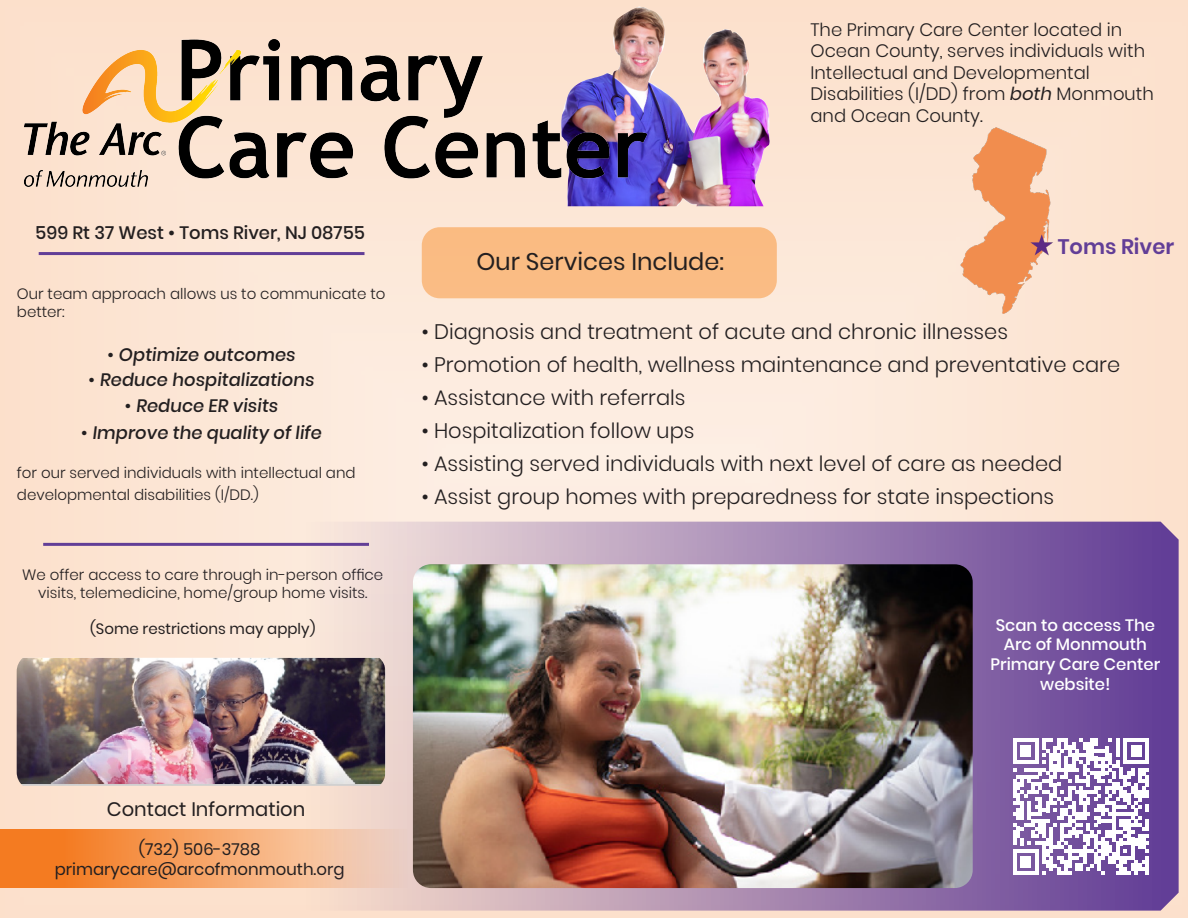
<style>
.page{position:relative;width:1188px;height:918px;background:#fce7d8}
.page>*{position:absolute;margin:0;border:0;box-sizing:border-box;transform-origin:0 0}
.t1{font:24px "Poppins";color:#231f20}
.t2{font:300 21px "Poppins";color:#231f20}
.t3{font:600 21px "Poppins";color:#623e97}
.t4{font:19.5px "Poppins";color:#231f20}
.t5{font:300 18px/21.6px "Poppins";color:#231f20}
.t6{font:500 18px "Poppins";color:#231f20}
.t7{font:500 16.5px/19.8px "Poppins";color:#fff;text-align:center}
.t8{font:16.5px "Poppins";color:#231f20}
.t9{font:300 15px/18px "Poppins";color:#231f20}
.t10{font:15px "Poppins";color:#231f20}
.s1{font-weight:400;font-style:italic}
.s2{font-weight:400}
</style>
<div class="page">
<div style="left:422px;top:227px;width:355px;height:71px;background:#fabc83;border-radius:18px"></div>
<hr style="left:39px;top:252px;width:325px;height:3px;background:#623e97">
<svg style="left:7px;top:522px;width:1172px;height:389px"></svg>
<img style="left:413px;top:564px;width:560px;height:324px">
<hr style="left:43px;top:543px;width:326px;height:3px;background:#623e97">
<img style="left:17px;top:658px;width:368px;height:128px">
<svg style="left:1013px;top:738px;width:136px;height:137px;background:#c1b2d4"></svg>
<hr style="left:1145px;top:856px;width:4px;height:19px;background:#fff">
<img style="left:560px;top:6px;width:213px;height:200px">
<img style="left:17px;top:29px;width:636px;height:168px">
<img style="left:825px;top:0;width:363px;height:457px">
<p class="t5" style="left:810px;top:19px;width:336px">The Primary Care Center located in<br>Ocean County, serves individuals with</p>
<p class="t5" style="left:810px;top:62px;width:281px">Intellectual and Developmental</p>
<p class="t5" style="left:810px;top:83px;width:345px">Disabilities (I/DD) from <span class="s1">both</span> Monmouth and Ocean County.</p>
<p class="t6" style="left:35px;top:223px;width:331px">599 Rt 37 West • Toms River, NJ 08755</p>
<p class="t9" style="left:17px;top:285px;width:370px">Our team approach allows us to communicate to better:</p>
<p class="t6" style="left:107px;top:344px;width:193px"><span class="s2">•</span> Optimize outcomes</p>
<p class="t6" style="left:89px;top:369px;width:231px"><span class="s2">•</span> Reduce hospitalizations</p>
<p class="t6" style="left:125px;top:395px;width:158px"><span class="s2">•</span> Reduce ER visits</p>
<p class="t6" style="left:81px;top:422px;width:245px"><span class="s2">•</span> Improve the quality oflife</p>
<p class="t9" style="left:17px;top:462px;width:340px;line-height:21.6px">for our served individuals with intellectual and developmental disabilities (I/DD.)</p>
<p class="t9" style="left:22px;top:566px;width:363px;text-align:center">We offer access to care through in-person office visits, telemedicine, home/group home visits.</p>
<p class="t10" style="left:90px;top:620px;width:227px">(Some restrictions may apply)</p>
<p class="t1" style="left:477px;top:247px;width:249px">Our Services Include:</p>
<p class="t3" style="left:1058px;top:235px;width:118px">Toms River</p>
<p class="t2" style="left:422px;top:319px;width:588px">• Diagnosis and treatment of acute and chronic illnesses</p>
<p class="t2" style="left:422px;top:352px;width:700px">• Promotion of health, wellness maintenance and preventative care</p>
<p class="t2" style="left:422px;top:385px;width:265px">• Assistance with referrals</p>
<p class="t2" style="left:422px;top:418px;width:274px">• Hospitalization follow ups</p>
<p class="t2" style="left:422px;top:451px;width:642px">• Assisting served individuals with next level of care as needed</p>
<p class="t2" style="left:422px;top:484px;width:634px">• Assist group homes with preparedness for state inspections</p>
<p class="t7" style="left:990px;top:615px;width:171px">Scan to access The<br>Arc of Monmouth<br>Primary Care Center website!</p>
<p class="t4" style="left:107px;top:798px;width:200px">Contact Information</p>
<p class="t8" style="left:139px;top:840px;width:123px">(732) 506-3788</p>
<p class="t8" style="left:55px;top:860px;width:291px">primarycare@arcofmonmouth.org</p>
</div>
